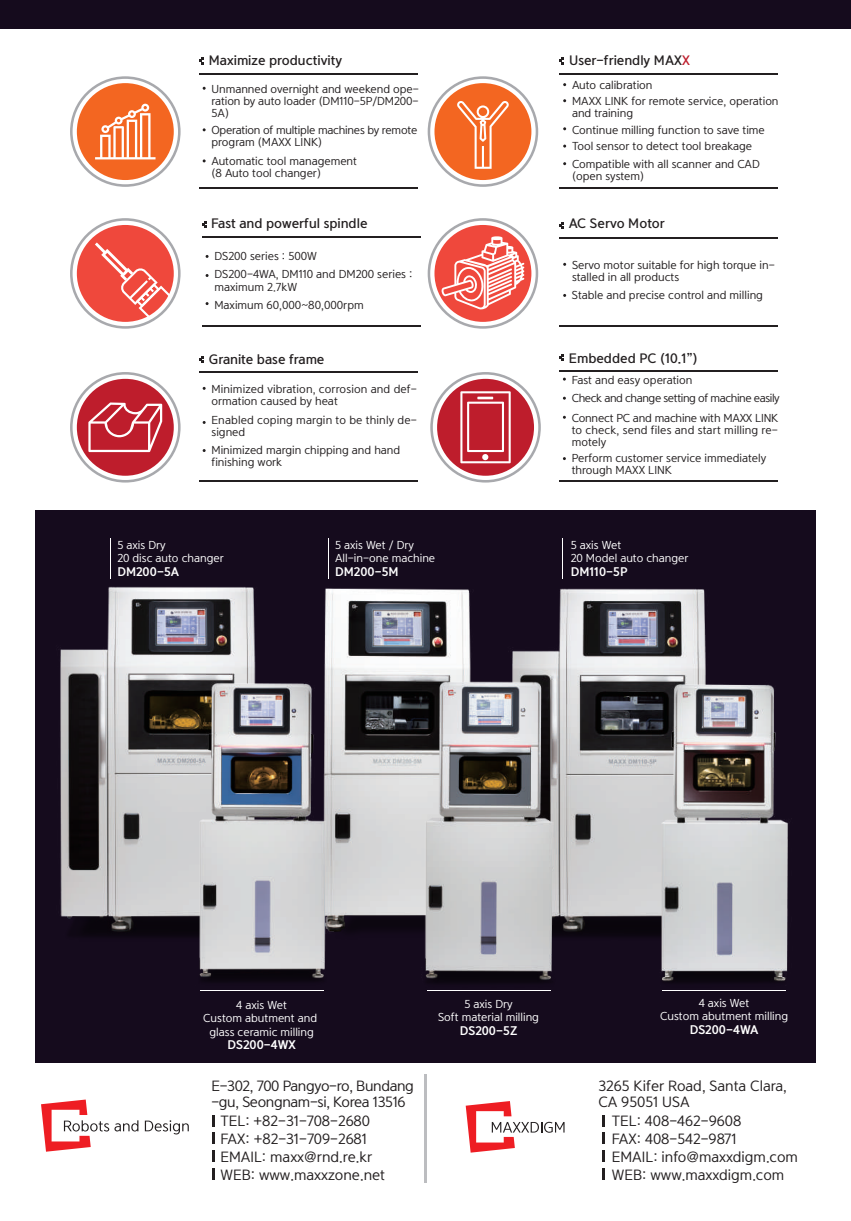
<style>
.page{position:relative;width:851px;height:1221px;background:#fff}
.page>*{position:absolute;margin:0;border:0;box-sizing:border-box;transform-origin:0 0}
.t1{font:13.5px/18px "Yoon Gothic Pro 750";color:#231f20}
.t2{font:13.5px/16.2px "Yoon Gothic Pro 750";letter-spacing:-.025em;color:#231f20}
.t3{font:12px "Yoon Gothic Pro 770";color:#231f20}
.t4{font:10.5px/12px "Yoon Gothic Pro 750";color:#231f20}
.t5{font:10.5px/13.5px "Yoon Gothic Pro 750";color:#fff}
.t6{font:10.5px/12px "Yoon Gothic Pro 750";letter-spacing:-.02em;color:#231f20}
.t7{font:10.5px "Yoon Gothic Pro 780";color:#fff}
.t8{font:10.5px "Yoon Gothic Pro 750";letter-spacing:-.04em;color:#231f20}
.s1{color:#be1d2c}
</style>
<div class="page">
<div style="left:35px;top:510px;width:780px;height:553px;background:#150b1d"></div>
<img style="left:60px;top:578px;width:194px;height:358px">
<img style="left:559px;top:578px;width:146px;height:69px">
<img style="left:254px;top:578px;width:217px;height:69px">
<div style="left:0;top:0;width:850px;height:29px;background:#150b1d"></div>
<img style="left:596px;top:628px;width:220px;height:379px">
<img style="left:131px;top:623px;width:255px;height:368px">
<svg style="left:559px;top:58px;width:4px;height:6px"></svg>
<svg style="left:427px;top:76px;width:111px;height:111px"></svg>
<svg style="left:427px;top:218px;width:111px;height:111px"></svg>
<svg style="left:559px;top:222px;width:4px;height:6px"></svg>
<svg style="left:199px;top:58px;width:4px;height:6px"></svg>
<svg style="left:70px;top:76px;width:110px;height:111px"></svg>
<hr style="left:199px;top:73px;width:219px;height:1px;background:#231f20">
<hr style="left:199px;top:187px;width:219px;height:2px;background:#231f20">
<svg style="left:559px;top:354px;width:4px;height:7px"></svg>
<hr style="left:559px;top:370px;width:219px;height:1px;background:#231f20">
<hr style="left:559px;top:480px;width:219px;height:1px;background:#231f20">
<hr style="left:559px;top:73px;width:219px;height:1px;background:#231f20">
<hr style="left:559px;top:187px;width:219px;height:2px;background:#231f20">
<hr style="left:559px;top:237px;width:219px;height:1px;background:#231f20">
<hr style="left:559px;top:325px;width:219px;height:2px;background:#231f20">
<svg style="left:70px;top:218px;width:110px;height:111px"></svg>
<svg style="left:202px;top:221px;width:4px;height:7px"></svg>
<hr style="left:202px;top:237px;width:218px;height:1px;background:#231f20">
<hr style="left:202px;top:325px;width:218px;height:2px;background:#231f20">
<svg style="left:430px;top:372px;width:110px;height:110px"></svg>
<hr style="left:477px;top:396px;width:16px;height:3px;background:#fff">
<svg style="left:199px;top:356px;width:4px;height:7px"></svg>
<hr style="left:199px;top:372px;width:219px;height:1px;background:#231f20">
<hr style="left:199px;top:480px;width:219px;height:1px;background:#231f20">
<svg style="left:70px;top:372px;width:110px;height:110px"></svg>
<img style="left:369px;top:647px;width:232px;height:347px">
<hr style="left:426px;top:989px;width:124px;height:1px;background:#fff">
<hr style="left:200px;top:989px;width:123px;height:1px;background:#fff">
<hr style="left:662px;top:989px;width:123px;height:1px;background:#fff">
<hr style="left:328px;top:538px;width:1px;height:40px;background:#fff">
<hr style="left:110px;top:538px;width:1px;height:40px;background:#fff">
<hr style="left:562px;top:538px;width:1px;height:40px;background:#fff">
<hr style="left:424px;top:1074px;width:2px;height:109px;background:#bcbdc0">
<svg style="left:465px;top:1101px;width:99px;height:51px"></svg>
<svg style="left:41px;top:1099px;width:97px;height:52px"></svg>
<svg style="left:145px;top:1120px;width:44px;height:14px"></svg>
<svg style="left:213px;top:1115px;width:2px;height:11px"></svg>
<svg style="left:213px;top:1132px;width:2px;height:12px"></svg>
<svg style="left:213px;top:1150px;width:2px;height:11px"></svg>
<svg style="left:213px;top:1168px;width:2px;height:11px"></svg>
<svg style="left:602px;top:1115px;width:2px;height:11px"></svg>
<svg style="left:602px;top:1132px;width:2px;height:12px"></svg>
<svg style="left:602px;top:1150px;width:2px;height:11px"></svg>
<svg style="left:602px;top:1168px;width:2px;height:11px"></svg>
<p class="t3" style="left:209px;top:52px;width:135px">Maximize productivity</p>
<p class="t3" style="left:569px;top:52px;width:123px">User-friendly MAX<span class="s1">X</span></p>
<p class="t4" style="left:211px;top:83px;width:209px;text-align:justify">Unmanned overnight and weekend ope&shy;ration by auto loader (DM110-5P/DM200- 5A)</p>
<p class="t6" style="left:211px;top:124px;width:207px">Operation of multiple machines by remote program (MAXX LINK)</p>
<p class="t4" style="left:572px;top:79px;width:82px">Auto calibration</p>
<p class="t4" style="left:572px;top:95px;width:208px">MAXX LINK for remote service, operation and training</p>
<p class="t4" style="left:572px;top:124px;width:194px">Continue milling function to save time</p>
<p class="t4" style="left:572px;top:140px;width:181px">Tool sensor to detect tool breakage</p>
<p class="t4" style="left:211px;top:155px;width:147px">Automatic tool management (8 Auto tool changer)</p>
<p class="t4" style="left:572px;top:158px;width:189px">Compatible with all scanner and CAD (open system)</p>
<p class="t3" style="left:211px;top:215px;width:158px">Fast and powerful spindle</p>
<p class="t4" style="left:214px;top:250px;width:104px">DS200 series : 500W</p>
<p class="t4" style="left:214px;top:298px;width:151px">Maximum 60,000~80,000rpm</p>
<p class="t4" style="left:214px;top:268px;width:200px">DS200-4WA, DM110 and DM200 series : maximum 2.7kW</p>
<p class="t3" style="left:568px;top:215px;width:98px">AC Servo Motor</p>
<p class="t4" style="left:572px;top:259px;width:204px">Servo motor suitable for high torque in&shy;stalled in all products</p>
<p class="t4" style="left:572px;top:289px;width:192px">Stable and precise control and milling</p>
<p class="t3" style="left:209px;top:351px;width:117px">Granite base frame</p>
<p class="t3" style="left:569px;top:350px;width:130px">Embedded PC (10.1”)</p>
<p class="t4" style="left:211px;top:383px;width:207px">Minimized vibration, corrosion and def&shy;ormation caused by heat</p>
<p class="t4" style="left:571px;top:374px;width:122px">Fast and easy operation</p>
<p class="t8" style="left:571px;top:391px;width:209px">Check and change setting of machine easily</p>
<p class="t4" style="left:211px;top:414px;width:207px">Enabled coping margin to be thinly de&shy;signed</p>
<p class="t4" style="left:211px;top:444px;width:190px">Minimized margin chipping and hand finishing work</p>
<p class="t4" style="left:571px;top:411px;width:208px;text-align:justify">Connect PC and machine with MAXX LINK to check, send files and start milling re&shy;motely</p>
<p class="t4" style="left:571px;top:452px;width:196px">Perform customer service immediately through MAXX LINK</p>
<p class="t5" style="left:117px;top:538px;width:108px">5 axis Dry<br>20 disc auto changer</p>
<p class="t7" style="left:117px;top:563px;width:63px">DM200-5A</p>
<p class="t5" style="left:335px;top:538px;width:102px">5 axis Wet / Dry<br>All-in-one machine</p>
<p class="t7" style="left:335px;top:563px;width:65px">DM200-5M</p>
<p class="t5" style="left:570px;top:538px;width:119px">5 axis Wet<br>20 Model auto changer</p>
<p class="t7" style="left:570px;top:563px;width:58px">DM110-5P</p>
<p class="t5" style="left:203px;top:998px;width:116px;text-align:center">4 axis Wet<br>Custom abutment and glass ceramic milling</p>
<p class="t7" style="left:227px;top:1037px;width:70px">DS200-4WX</p>
<p class="t5" style="left:438px;top:997px;width:102px;text-align:center">5 axis Dry<br>Soft material milling</p>
<p class="t7" style="left:459px;top:1022px;width:59px">DS200-5Z</p>
<p class="t5" style="left:660px;top:995px;width:130px;text-align:center">4 axis Wet<br>Custom abutment milling</p>
<p class="t7" style="left:689px;top:1021px;width:70px">DS200-4WA</p>
<p class="t2" style="left:211px;top:1077px;width:204px">E-302, 700 Pangyo-ro, Bundang -gu, Seongnam-si, Korea 13516</p>
<p class="t1" style="left:598px;top:1077px;width:190px;line-height:16.2px">3265 Kifer Road, Santa Clara,<br>CA 95051 USA</p>
<p class="t1" style="left:611px;top:1111px;width:188px">TEL: 408-462-9608<br>FAX: 408-542-9871<br>EMAIL: info@maxxdigm.com<br>WEB: www.maxxdigm.com</p>
<p class="t1" style="left:220px;top:1111px;width:166px">TEL: +82-31-708-2680<br>FAX: +82-31-709-2681<br>EMAIL: maxx@rnd.re.kr<br>WEB: www.maxxzone.net</p>
</div>
